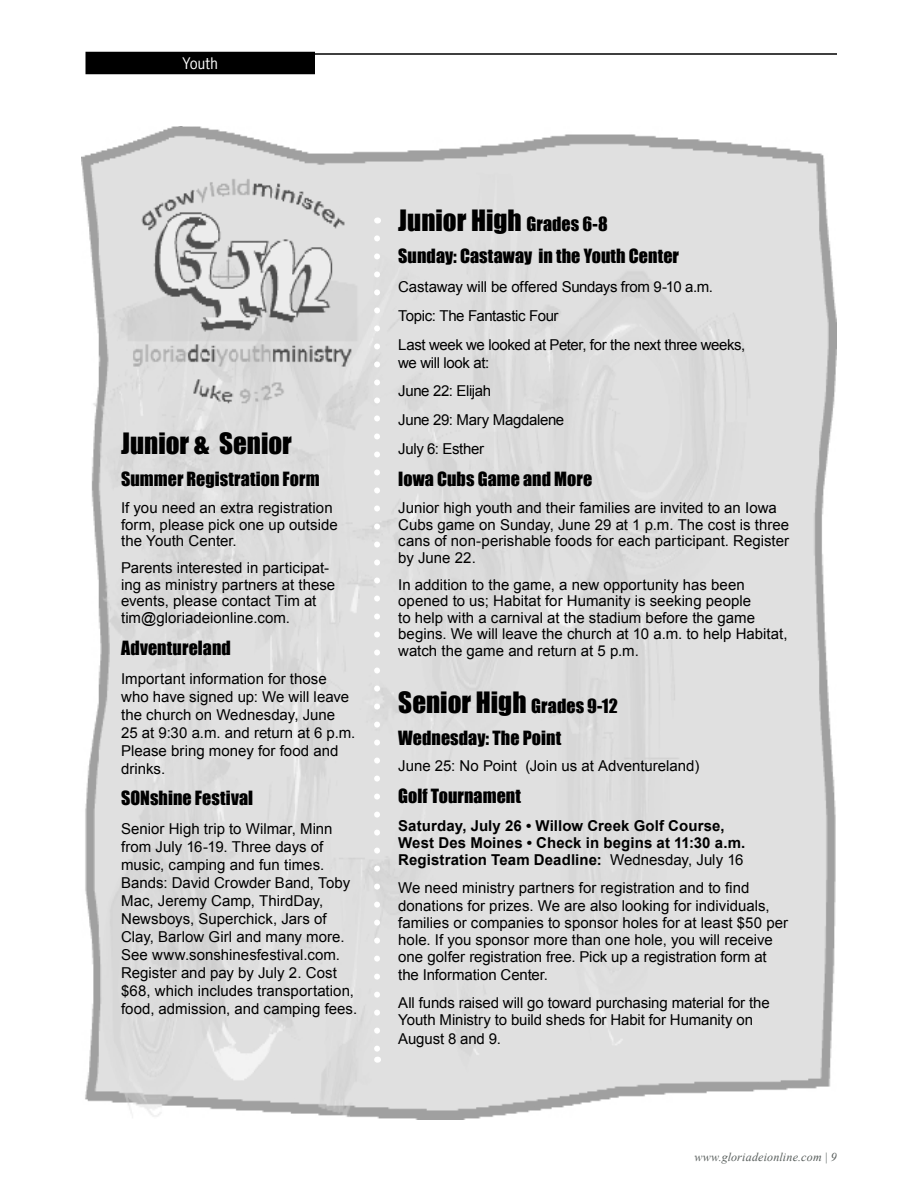
<style>
.page{position:relative;width:918px;height:1188px;background:#fff}
.page>*{position:absolute;margin:0;border:0;box-sizing:border-box;transform-origin:0 0}
.t1{font:27px "Impact";color:#000}
.t2{font:18px "Impact";letter-spacing:.005em;color:#000}
.t3{font:15px/18px "Arial";color:#000}
.t4{font:15px/28.8px "Arial";letter-spacing:-.025em;color:#000}
.t5{font:700 15px/17.2px "Arial";letter-spacing:.005em;color:#000}
.t6{font:15px "News Gothic Std";letter-spacing:.015em;color:#fff}
.t7{font:italic 12px "Times New Roman";letter-spacing:.015em;color:#585e5c}
.s1{font-size:18px}
.s2{font-weight:400}
</style>
<div class="page">
<hr style="left:94px;top:53px;width:743px;height:2px;background:#000">
<div style="left:86px;top:52px;width:228px;height:22px;background:#000"></div>
<img style="left:81px;top:126px;width:756px;height:994px">
<svg style="left:374px;top:238px;width:6px;height:813px"></svg>
<p class="t6" style="left:183px;top:54px;width:37px">Youth</p>
<h1 class="t1" style="left:121px;top:423px;width:172px">Junior &amp; Senior</h1>
<p class="t2" style="left:121px;top:465px;width:200px">Summer Registration Form</p>
<p class="t3" style="left:121px;top:500px;width:218px;line-height:16.5px">If you need an extra registration form, please pick one up outside the Youth Center.</p>
<p class="t3" style="left:121px;top:560px;width:216px;line-height:16.5px">Parents interested in participat&shy;ing as ministry partners at these events, please contact Tim at tim@gloriadeionline.com.</p>
<p class="t2" style="left:121px;top:634px;width:111px">Adventureland</p>
<p class="t3" style="left:121px;top:669px;width:236px">Important information for those who have signed up: We will leave the church on Wednesday, June<br>25 at 9:30 a.m. and return at 6 p.m.<br>Please bring money for food and drinks.</p>
<p class="t2" style="left:121px;top:784px;width:134px">SONshine Festival</p>
<p class="t3" style="left:121px;top:820px;width:238px">Senior High trip to Wilmar, Minn from July 16-19. Three days of music, camping and fun times.<br>Bands: David Crowder Band, Toby<br>Mac, Jeremy Camp, ThirdDay,<br>Newsboys, Superchick, Jars of<br>Clay, Barlow Girl and many more.<br>See www.sonshinesfestival.com.<br>Register and pay by July 2. Cost $68, which includes transportation, food, admission, and camping fees.</p>
<h1 class="t1" style="left:398px;top:200px;width:211px">Junior High <span class="s1">Grades 6-8</span></h1>
<p class="t2" style="left:398px;top:242px;width:282px">Sunday: Castaway in the Youth Center</p>
<p class="t4" style="left:398px;top:272px;width:349px">Castaway will be offered Sundays from 9-10 a.m.<br>Topic: The Fantastic Four<br>Last week we looked at Peter, for the next three weeks,</p>
<p class="t4" style="left:398px;top:348px;width:168px">we will look at:<br>June 22: Elijah<br>June 29: Mary Magdalene<br>July 6: Esther</p>
<p class="t2" style="left:398px;top:465px;width:195px">Iowa Cubs Game and More</p>
<p class="t3" style="left:398px;top:500px;width:392px;line-height:16.5px">Junior high youth and their families are invited to an Iowa Cubs game on Sunday, June 29 at 1 p.m. The cost is three cans of non-perishable foods for each participant. Register by June 22.</p>
<p class="t3" style="left:398px;top:576px;width:391px;line-height:16.5px">In addition to the game, a new opportunity has been opened to us; Habitat for Humanity is seeking people<br>to help with a carnival at the stadium before the game begins. We will leave the church at 10 a.m. to help Habitat, watch the game and return at 5 p.m.</p>
<h1 class="t1" style="left:398px;top:682px;width:221px">Senior High <span class="s1">Grades 9-12</span></h1>
<p class="t2" style="left:398px;top:724px;width:165px">Wednesday: The Point</p>
<p class="t3" style="left:398px;top:757px;width:303px">June 25: No Point (Join us at Adventureland)</p>
<p class="t2" style="left:398px;top:782px;width:124px">Golf Tournament</p>
<p class="t5" style="left:398px;top:818px;width:349px">Saturday, July 26 • Willow Creek Golf Course,<br>West Des Moines • Check in begins at 11:30 a.m.<br>Registration Team Deadline: <span class="s2">Wednesday, July 16</span></p>
<p class="t3" style="left:398px;top:880px;width:391px;line-height:17.2px">We need ministry partners for registration and to find donations for prizes. We are also looking for individuals, families or companies to sponsor holes for at least $50 per hole. If you sponsor more than one hole, you will receive one golfer registration free. Pick up a registration form at the Information Center.</p>
<p class="t3" style="left:398px;top:994px;width:373px;line-height:17.2px">All funds raised will go toward purchasing material for the<br>Youth Ministry to build sheds for Habit for Humanity on</p>
<p class="t3" style="left:398px;top:1030px;width:104px">August 8 and 9.</p>
<p class="t7" style="left:694px;top:1148px;width:135px">www.gloriadeionline.com |</p>
</div>
